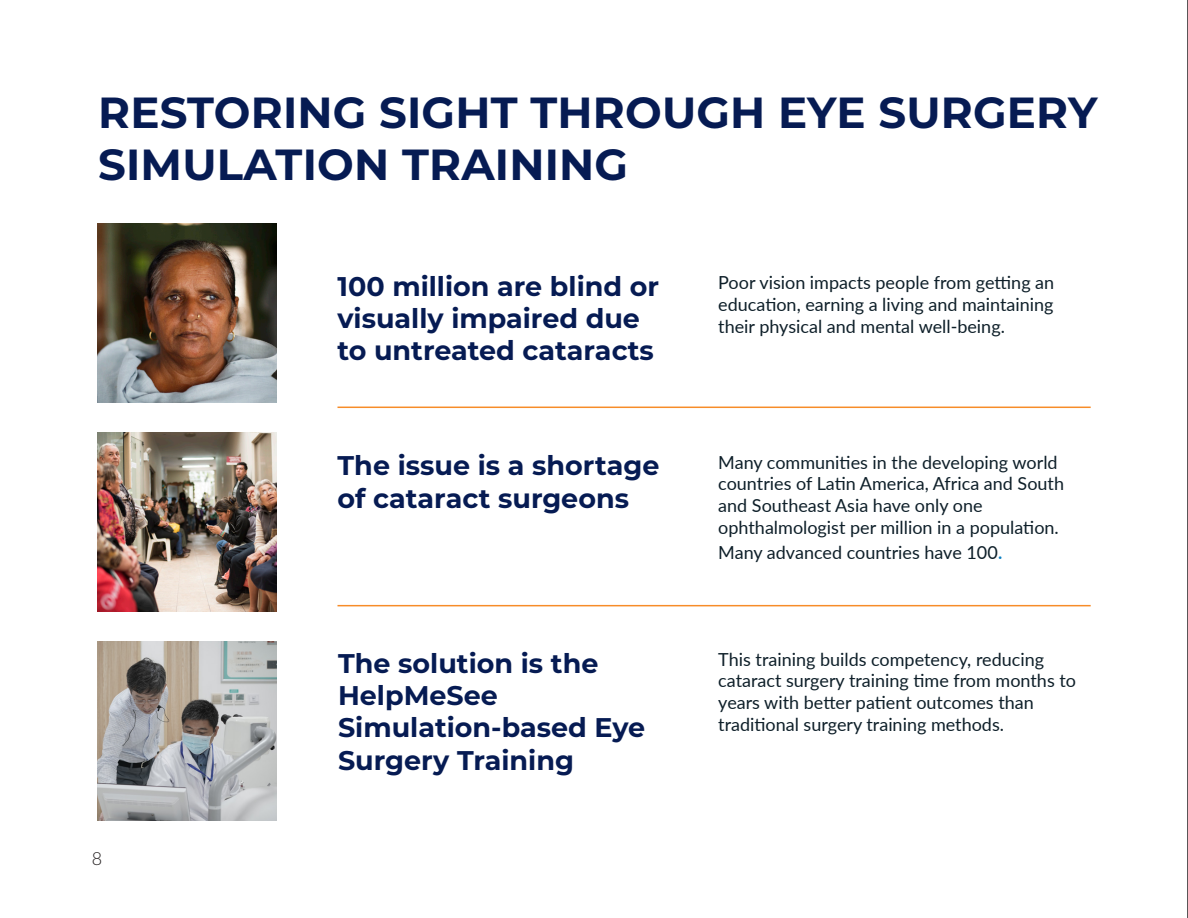
<style>
.page{position:relative;width:1188px;height:918px;background:#fff}
.page>*{position:absolute;margin:0;border:0;box-sizing:border-box;transform-origin:0 0}
.t1{font:700 43.5px/52.2px "Montserrat";letter-spacing:.005em;color:#061b53}
.t2{font:700 27px/32.4px "Montserrat";color:#061b53}
.t3{font:18px/21.6px "Lato";color:#0e1f29}
.t4{font:300 18px "Lato";color:#231f20}
.s1{font-size:21px;color:#0a7ec2}
</style>
<div class="page">
<hr style="left:338px;top:407px;width:753px;height:1px;background:#f78c29">
<hr style="left:338px;top:605px;width:753px;height:1px;background:#f78c29">
<img style="left:97px;top:223px;width:180px;height:180px">
<img style="left:97px;top:432px;width:180px;height:180px">
<img style="left:97px;top:641px;width:180px;height:180px">
<hr style="left:1187px;top:0;width:1px;height:918px;background:#231f20">
<h1 class="t1" style="left:98px;top:84px;width:1001px">RESTORING SIGHT THROUGH EYE SURGERY<br>SIMULATION TRAINING</h1>
<p class="t4" style="left:92px;top:849px;width:12px">8</p>
<h2 class="t2" style="left:338px;top:268px;width:323px">100 million are blind or visually impaired due to untreated cataracts</h2>
<h2 class="t2" style="left:338px;top:448px;width:323px">The issue is a shortage of cataract surgeons</h2>
<h2 class="t2" style="left:338px;top:645px;width:309px">The solution is the<br>HelpMeSee<br>Simulation-based Eye<br>Surgery Training</h2>
<p class="t3" style="left:718px;top:271px;width:337px;text-align:justify">Poor vision impacts people from getting an education, earning a living and maintaining their physical and mental well-being.</p>
<p class="t3" style="left:718px;top:451px;width:347px">Many communities in the developing world countries of Latin America, Africa and South and Southeast Asia have only one ophthalmologist per million in a population.</p>
<p class="t3" style="left:718px;top:541px;width:286px">Many advanced countries have 100<span class="s1">.</span></p>
<p class="t3" style="left:718px;top:648px;width:359px">This training builds competency, reducing cataract surgery training time from months to years with better patient outcomes than traditional surgery training methods.</p>
</div>
